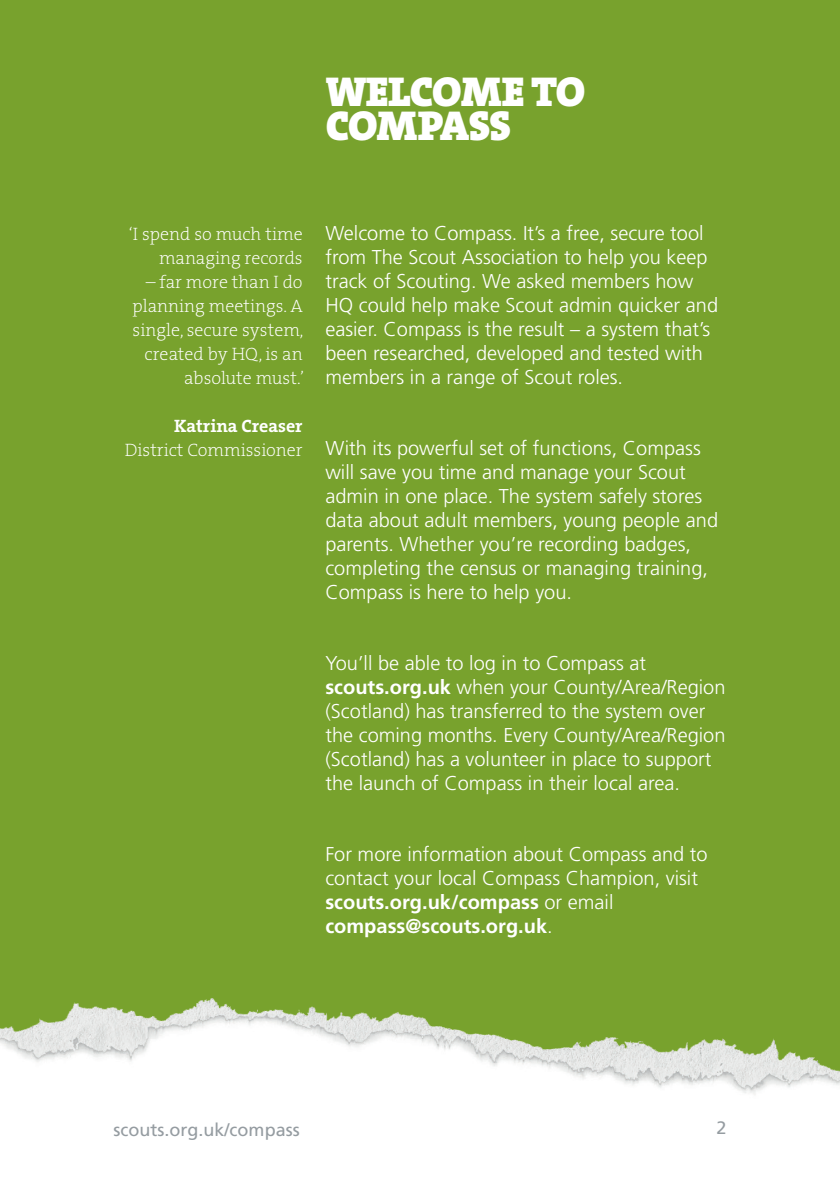
<style>
.page{position:relative;width:840px;height:1191px;background:#fff}
.page>*{position:absolute;margin:0;border:0;box-sizing:border-box;transform-origin:0 0}
.t1{font:42px/34px "The Serif HP9 Blk";letter-spacing:-.025em;color:#fff}
.t2{font:300 20px/24px "Frutiger";color:#fff}
.t3{font:18px/24px "The Serif HP2 Ex Lig";color:#fff;text-align:right}
.t4{font:18px "Frutiger";color:#959ca1}
.t5{font:18px "The Serif HP7 Bld";color:#fff}
.s1{font-weight:700}
</style>
<div class="page">
<div style="left:0;top:0;width:839px;height:1131px;background:#78a22d"></div>
<img style="left:0;top:998px;width:839px;height:133px">
<h1 class="t1" style="left:325px;top:74px;width:261px">WELCOME TO<br>COMPASS</h1>
<p class="t3" style="left:129px;top:222px;width:175px">‘I spend so much time managing records</p>
<p class="t3" style="left:132px;top:270px;width:173px">– far more than I do planning meetings. A single, secure system, created by HQ, is an absolute must.’</p>
<p class="t5" style="left:174px;top:414px;width:130px">Katrina Creaser</p>
<p class="t3" style="left:125px;top:438px;width:179px">District Commissioner</p>
<p class="t2" style="left:325px;top:221px;width:394px">Welcome to Compass. It’s a free, secure tool from The Scout Association to help you keep track of Scouting. We asked members how HQ could help make Scout admin quicker and easier. Compass is the result – a system that’s been researched, developed and tested with members in a range of Scout roles.</p>
<p class="t2" style="left:325px;top:436px;width:394px">With its powerful set of functions, Compass will save you time and manage your Scout admin in one place. The system safely stores data about adult members, young people and parents. Whether you’re recording badges, completing the census or managing training, Compass is here to help you.</p>
<p class="t2" style="left:325px;top:651px;width:401px">You’ll be able to log in to Compass at <span class="s1">scouts.org.uk</span> when your County/Area/Region (Scotland) has transferred to the system over the coming months. Every County/Area/Region (Scotland) has a volunteer in place to support the launch of Compass in their local area.</p>
<p class="t2" style="left:325px;top:841px;width:383px">For more information about Compass and to contact your local Compass Champion, visit <span class="s1">scouts.org.uk/compass</span> or email <span class="s1">compass@scouts.org.uk</span>.</p>
<p class="t4" style="left:113px;top:1118px;width:188px">scouts.org.uk/compass</p>
<p class="t4" style="left:716px;top:1117px;width:12px">2</p>
</div>
